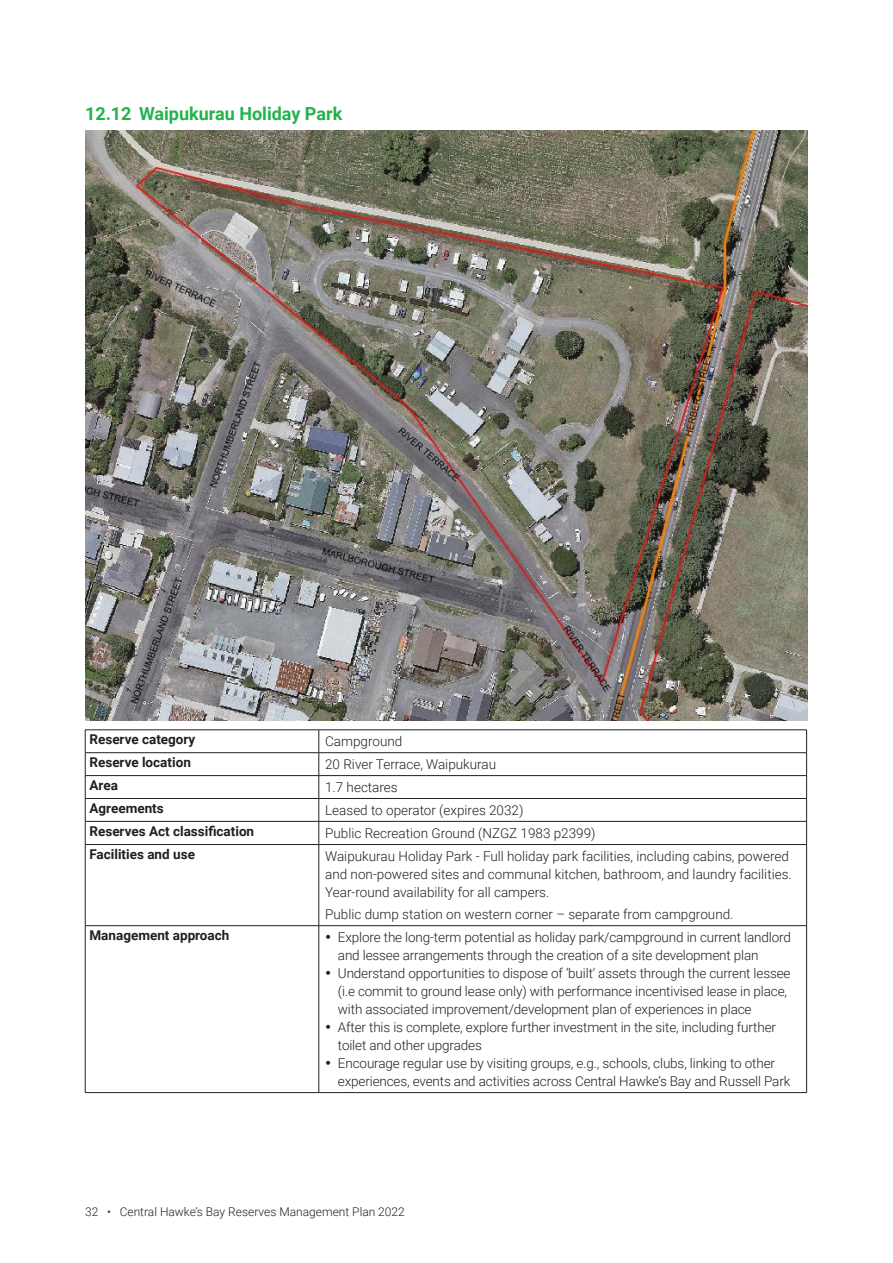
<style>
.page{position:relative;width:893px;height:1263px;background:#fff}
.page>*{position:absolute;margin:0;border:0;box-sizing:border-box;transform-origin:0 0}
.t1{font:700 18px "Roboto";color:#23b24b}
.T_-_Body_copy{font:300 13.5px/18px "Roboto";letter-spacing:-.01em;color:#231f20}
.Body_bold{font:700 13.5px "Roboto";color:#231f20}
.t2{font:300 12px "Roboto";color:#231f20}
</style>
<div class="page">
<img style="left:85px;top:131px;width:723px;height:589px">
<hr style="left:85px;top:729px;width:234px;height:1px;background:#231f20">
<hr style="left:319px;top:729px;width:488px;height:1px;background:#231f20">
<hr style="left:85px;top:752px;width:234px;height:1px;background:#231f20">
<hr style="left:319px;top:752px;width:488px;height:1px;background:#231f20">
<hr style="left:85px;top:775px;width:234px;height:1px;background:#231f20">
<hr style="left:319px;top:775px;width:488px;height:1px;background:#231f20">
<hr style="left:85px;top:798px;width:234px;height:1px;background:#231f20">
<hr style="left:319px;top:798px;width:488px;height:1px;background:#231f20">
<hr style="left:85px;top:821px;width:234px;height:1px;background:#231f20">
<svg style="left:85px;top:730px;width:1px;height:114px"></svg>
<hr style="left:319px;top:821px;width:488px;height:1px;background:#231f20">
<svg style="left:319px;top:730px;width:1px;height:114px"></svg>
<svg style="left:806px;top:730px;width:1px;height:114px"></svg>
<hr style="left:85px;top:844px;width:234px;height:1px;background:#231f20">
<hr style="left:85px;top:845px;width:1px;height:80px;background:#231f20">
<hr style="left:319px;top:844px;width:488px;height:1px;background:#231f20">
<hr style="left:319px;top:845px;width:1px;height:80px;background:#231f20">
<hr style="left:806px;top:845px;width:1px;height:80px;background:#231f20">
<hr style="left:85px;top:925px;width:234px;height:1px;background:#231f20">
<hr style="left:85px;top:926px;width:1px;height:166px;background:#231f20">
<hr style="left:319px;top:925px;width:488px;height:1px;background:#231f20">
<hr style="left:319px;top:926px;width:1px;height:166px;background:#231f20">
<hr style="left:806px;top:926px;width:1px;height:166px;background:#231f20">
<hr style="left:85px;top:1092px;width:234px;height:1px;background:#231f20">
<hr style="left:319px;top:1092px;width:488px;height:1px;background:#231f20">
<p class="t1" style="left:85px;top:101px;width:259px">12.12 Waipukurau Holiday Park</p>
<p class="Body_bold" style="left:89px;top:730px;width:107px">Reserve category</p>
<p class="T_-_Body_copy" style="left:325px;top:732px;width:79px">Campground</p>
<p class="Body_bold" style="left:89px;top:753px;width:103px">Reserve location</p>
<p class="T_-_Body_copy" style="left:325px;top:755px;width:173px">20 River Terrace, Waipukurau</p>
<p class="Body_bold" style="left:89px;top:776px;width:30px">Area</p>
<p class="T_-_Body_copy" style="left:325px;top:778px;width:74px">1.7 hectares</p>
<p class="Body_bold" style="left:89px;top:799px;width:76px">Agreements</p>
<p class="T_-_Body_copy" style="left:325px;top:801px;width:200px">Leased to operator (expires 2032)</p>
<p class="Body_bold" style="left:89px;top:821px;width:166px">Reserves Act classification</p>
<p class="T_-_Body_copy" style="left:325px;top:823px;width:272px">Public Recreation Ground (NZGZ 1983 p2399)</p>
<p class="Body_bold" style="left:89px;top:845px;width:107px">Facilities and use</p>
<p class="T_-_Body_copy" style="left:325px;top:847px;width:468px">Waipukurau Holiday Park - Full holiday park facilities, including cabins, powered and non-powered sites and communal kitchen, bathroom, and laundry facilities.<br>Year-round availability for all campers.</p>
<p class="T_-_Body_copy" style="left:325px;top:905px;width:410px">Public dump station on western corner – separate from campground.</p>
<p class="Body_bold" style="left:89px;top:926px;width:141px">Management approach</p>
<p class="T_-_Body_copy" style="left:338px;top:928px;width:455px;text-indent:-13px">• Explore the long-term potential as holiday park/campground in current landlord and lessee arrangements through the creation of a site development plan</p>
<p class="T_-_Body_copy" style="left:338px;top:964px;width:454px;text-indent:-13px">• Understand opportunities to dispose of ‘built’ assets through the current lessee (i.e commit to ground lease only) with performance incentivised lease in place, with associated improvement/development plan of experiences in place</p>
<p class="T_-_Body_copy" style="left:338px;top:1018px;width:440px;text-indent:-13px">• After this is complete, explore further investment in the site, including further toilet and other upgrades</p>
<p class="T_-_Body_copy" style="left:338px;top:1054px;width:454px;text-indent:-13px">• Encourage regular use by visiting groups, e.g., schools, clubs, linking to other experiences, events and activities across Central Hawke’s Bay and Russell Park</p>
<p class="t2" style="left:85px;top:1203px;width:321px">32 • Central Hawke’s Bay Reserves Management Plan 2022</p>
</div>
